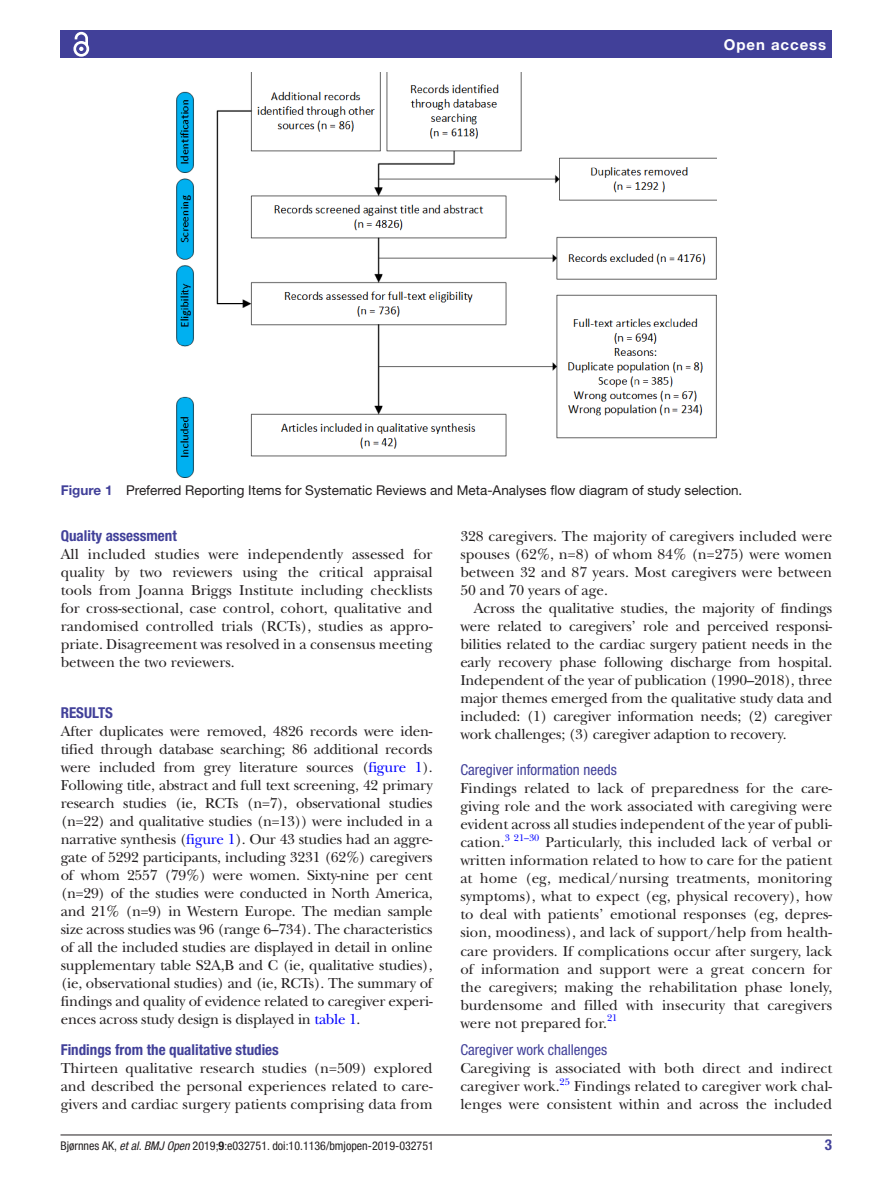
<style>
.page{position:relative;width:893px;height:1191px;background:#fff}
.page>*{position:absolute;margin:0;border:0;box-sizing:border-box;transform-origin:0 0}
.t1{font:15px/18px "New Baskerville";color:#231f20;text-align:justify}
.t2{font:700 condensed 15px "Helvetica Neue LT Std";color:#414099}
.t3{font:condensed 15px "Helvetica Neue LT Std";color:#414099}
.t4{font:700 15px "Helvetica Neue LT Std";letter-spacing:.065em;color:#fff}
.t5{font:13.5px "Helvetica Neue LT Std";color:#231f20}
.t6{font:condensed 12px "Helvetica Neue LT Std";color:#231f20}
.t7{font:9.9px "New Baskerville";color:#00f}
.s1{font-weight:700;color:#414099}
.s2{color:#00f}
.s3{font-style:italic}
.s4{font-weight:700}
</style>
<div class="page">
<hr style="left:61px;top:1134px;width:771px;height:1px;background:#231f20">
<div style="left:61px;top:31px;width:771px;height:27px;background:#414099"></div>
<svg style="left:73px;top:31px;width:17px;height:26px"></svg>
<img style="left:176px;top:73px;width:540px;height:404px">
<p class="t4" style="left:724px;top:35px;width:104px">Open access</p>
<p class="t5" style="left:61px;top:482px;width:683px"><span class="s1">Figure 1</span> Preferred Reporting Items for Systematic Reviews and Meta-Analyses flow diagram of study selection.</p>
<p class="t2" style="left:61px;top:526px;width:118px">Quality assessment</p>
<p class="t1" style="left:61px;top:545px;width:373px">All included studies were independently assessed for quality by two reviewers using the critical appraisal tools from Joanna Briggs Institute including checklists for cross-sectional, case control, cohort, qualitative and randomised controlled trials (RCTs), studies as appro&shy;priate. Disagreement was resolved in a consensus meeting between the two reviewers.</p>
<p class="t2" style="left:61px;top:703px;width:54px">Results</p>
<p class="t1" style="left:61px;top:722px;width:373px">After duplicates were removed, 4826 records were iden&shy;tified through database searching; 86 additional records were included from grey literature sources (<span class="s2">figure 1</span>).<br>Following title, abstract and full text screening, 42 primary research studies (ie, RCTs (n=7), observational studies (n=22) and qualitative studies (n=13)) were included in a narrative synthesis (<span class="s2">figure 1</span>). Our 43 studies had an aggre&shy;gate of 5292 participants, including 3231 (62%) caregivers of whom 2557 (79%) were women. Sixty-nine per cent (n=29) of the studies were conducted in North America, and 21% (n=9) in Western Europe. The median sample size across studies was 96 (range 6–734). The characteristics of all the included studies are displayed in detail in online supplementary table S2A,B and C (ie, qualitative studies), (ie, observational studies) and (ie, RCTs). The summary of findings and quality of evidence related to caregiver experi&shy;ences across study design is displayed in <span class="s2">table 1</span>.</p>
<p class="t2" style="left:61px;top:1041px;width:220px">Findings from the qualitative studies</p>
<p class="t1" style="left:61px;top:1059px;width:373px">Thirteen qualitative research studies (n=509) explored and described the personal experiences related to care&shy;givers and cardiac surgery patients comprising data from</p>
<p class="t1" style="left:460px;top:527px;width:373px">328 caregivers. The majority of caregivers included were spouses (62%, n=8) of whom 84% (n=275) were women between 32 and 87 years. Most caregivers were between 50 and 70 years of age.</p>
<p class="t1" style="left:460px;top:599px;width:373px;text-indent:13px">Across the qualitative studies, the majority of findings were related to caregivers’ role and perceived responsi&shy;bilities related to the cardiac surgery patient needs in the early recovery phase following discharge from hospital.<br>Independent of the year of publication (1990–2018), three major themes emerged from the qualitative study data and included: (1) caregiver information needs; (2) caregiver work challenges; (3) caregiver adaption to recovery.</p>
<p class="t3" style="left:460px;top:761px;width:158px">Caregiver information needs</p>
<p class="t1" style="left:460px;top:779px;width:373px">Findings related to lack of preparedness for the care&shy;giving role and the work associated with caregiving were evident across all studies independent of the year of publi&shy;cation.</p>
<p class="t7" style="left:505px;top:831px;width:36px">3 21–30</p>
<p class="t1" style="left:460px;top:833px;width:373px;text-indent:85px">Particularly, this included lack of verbal or written information related to how to care for the patient at home (eg, medical/nursing treatments, monitoring symptoms), what to expect (eg, physical recovery), how to deal with patients’ emotional responses (eg, depres&shy;sion, moodiness), and lack of support/help from health&shy;care providers. If complications occur after surgery, lack of information and support were a great concern for the caregivers; making the rehabilitation phase lonely, burdensome and filled with insecurity that caregivers were not prepared for.<sup>21</sup></p>
<p class="t3" style="left:460px;top:1041px;width:148px">Caregiver work challenges</p>
<p class="t1" style="left:460px;top:1059px;width:373px">Caregiving is associated with both direct and indirect caregiver work.</p>
<p class="t7" style="left:560px;top:1075px;width:12px">25</p>
<p class="t1" style="left:460px;top:1077px;width:373px;text-align:right">Findings related to caregiver work chal-<br>lenges were consistent within and across the included</p>
<p class="t6" style="left:61px;top:1138px;width:375px">Bjørnnes AK, <span class="s3">et al</span>. <span class="s3">BMJ Open</span> 2019;<span class="s4">9</span>:e032751. doi:10.1136/bmjopen-2019-032751</p>
<p class="t2" style="left:825px;top:1135px;width:9px">3</p>
</div>
